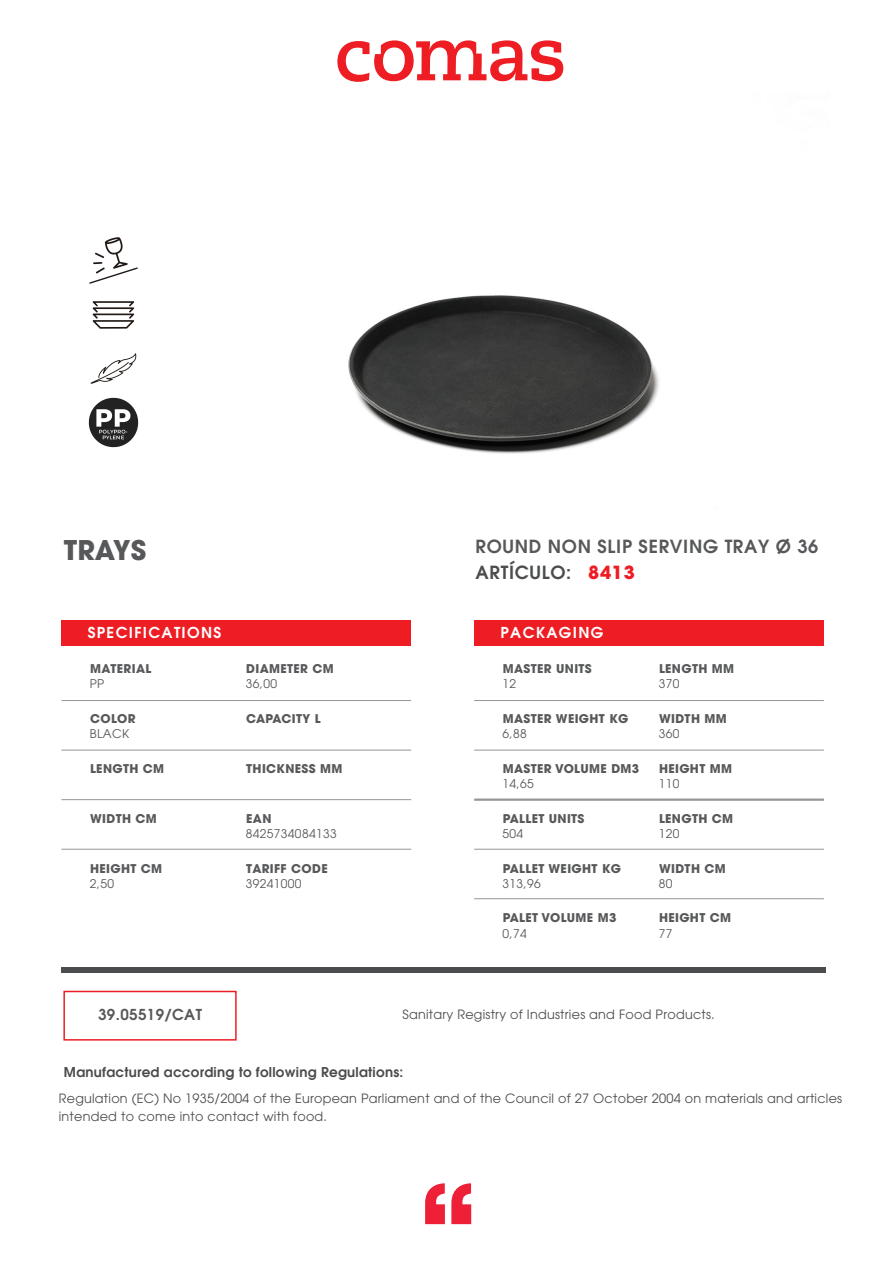
<style>
.page{position:relative;width:893px;height:1263px;background:#fff}
.page>*{position:absolute;margin:0;border:0;box-sizing:border-box;transform-origin:0 0}
.t1{font:700 27px "Avant Garde";color:#57585a}
.t2{font:600 18px/25.7px "Avant Garde";letter-spacing:.04em;color:#57585a}
.t3{font:600 15px "Avant Garde";letter-spacing:.09em;color:#fff}
.t4{font:600 15px "Avant Garde";letter-spacing:.03em;color:#57585a}
.t5{font:600 13.5px "Avant Garde";letter-spacing:.02em;color:#4b4c4d}
.t6{font:12.75px/18px "Avant Garde";letter-spacing:.02em;color:#4b4c4d}
.t7{font:700 12px "Avant Garde";letter-spacing:.03em;color:#57585a}
.t8{font:12px "Avant Garde";letter-spacing:.03em;color:#57585a}
.s1{color:#4b4c4d}
.s2{font-weight:700;color:#ee1d23}
</style>
<div class="page">
<svg style="left:425px;top:1183px;width:20px;height:41px"></svg>
<svg style="left:451px;top:1183px;width:20px;height:41px"></svg>
<svg style="left:337px;top:40px;width:226px;height:42px"></svg>
<div style="left:61px;top:620px;width:350px;height:25px;background:#ee1d23"></div>
<div style="left:61px;top:967px;width:765px;height:6px;background:#4b4c4d"></div>
<hr style="left:61px;top:700px;width:350px;height:1px;background:#939598">
<hr style="left:61px;top:750px;width:350px;height:1px;background:#939598">
<hr style="left:61px;top:799px;width:350px;height:1px;background:#939598">
<hr style="left:61px;top:849px;width:350px;height:1px;background:#939598">
<div style="left:474px;top:620px;width:350px;height:25px;background:#ee1d23"></div>
<hr style="left:474px;top:700px;width:350px;height:1px;background:#939598">
<hr style="left:474px;top:750px;width:350px;height:1px;background:#939598">
<hr style="left:474px;top:798px;width:350px;height:3px;background:#939598">
<hr style="left:474px;top:849px;width:350px;height:1px;background:#939598">
<hr style="left:474px;top:898px;width:350px;height:1px;background:#939598">
<div style="left:63px;top:991px;width:174px;height:49px;border:2px solid #ee1d23"></div>
<img style="left:88px;top:237px;width:51px;height:211px">
<img style="left:348px;top:295px;width:311px;height:159px">
<h1 class="t1" style="left:64px;top:532px;width:84px">TRAYS</h1>
<h2 class="t2" style="left:475px;top:533px;width:344px">ROUND NON SLIP SERVING TRAY Ø 36<br><span class="s1">ARTÍCULO:</span> <span class="s2">8413</span></h2>
<p class="t3" style="left:88px;top:623px;width:135px">SPECIFICATIONS</p>
<p class="t7" style="left:90px;top:661px;width:63px">MATERIAL</p>
<p class="t7" style="left:246px;top:661px;width:89px">DIAMETER CM</p>
<p class="t3" style="left:500px;top:623px;width:104px">PACKAGING</p>
<p class="t7" style="left:503px;top:661px;width:91px">MASTER UNITS</p>
<p class="t7" style="left:659px;top:661px;width:77px">LENGTH MM</p>
<p class="t8" style="left:90px;top:677px;width:16px">PP</p>
<p class="t8" style="left:246px;top:677px;width:33px">36,00</p>
<p class="t8" style="left:502px;top:677px;width:15px">12</p>
<p class="t8" style="left:659px;top:677px;width:22px">370</p>
<p class="t7" style="left:90px;top:711px;width:47px">COLOR</p>
<p class="t7" style="left:246px;top:711px;width:76px">CAPACITY L</p>
<p class="t7" style="left:503px;top:711px;width:127px">MASTER WEIGHT KG</p>
<p class="t7" style="left:659px;top:711px;width:69px">WIDTH MM</p>
<p class="t8" style="left:90px;top:727px;width:41px">BLACK</p>
<p class="t8" style="left:502px;top:727px;width:26px">6,88</p>
<p class="t8" style="left:659px;top:727px;width:22px">360</p>
<p class="t7" style="left:90px;top:761px;width:76px">LENGTH CM</p>
<p class="t7" style="left:246px;top:761px;width:98px">THICKNESS MM</p>
<p class="t7" style="left:503px;top:761px;width:138px">MASTER VOLUME DM3</p>
<p class="t7" style="left:659px;top:761px;width:75px">HEIGHT MM</p>
<p class="t7" style="left:90px;top:810px;width:68px">WIDTH CM</p>
<p class="t7" style="left:246px;top:810px;width:27px">EAN</p>
<p class="t8" style="left:246px;top:826px;width:92px">8425734084133</p>
<p class="t8" style="left:502px;top:777px;width:33px">14,65</p>
<p class="t8" style="left:502px;top:826px;width:22px">504</p>
<p class="t7" style="left:503px;top:810px;width:83px">PALLET UNITS</p>
<p class="t8" style="left:659px;top:777px;width:22px">110</p>
<p class="t7" style="left:659px;top:810px;width:76px">LENGTH CM</p>
<p class="t8" style="left:659px;top:826px;width:22px">120</p>
<p class="t7" style="left:90px;top:860px;width:74px">HEIGHT CM</p>
<p class="t7" style="left:246px;top:860px;width:83px">TARIFF CODE</p>
<p class="t7" style="left:503px;top:860px;width:120px">PALLET WEIGHT KG</p>
<p class="t7" style="left:659px;top:860px;width:68px">WIDTH CM</p>
<p class="t8" style="left:90px;top:876px;width:26px">2,50</p>
<p class="t8" style="left:246px;top:876px;width:57px">39241000</p>
<p class="t8" style="left:502px;top:876px;width:40px">313,96</p>
<p class="t8" style="left:502px;top:926px;width:26px">0,74</p>
<p class="t7" style="left:503px;top:910px;width:115px">PALET VOLUME M3</p>
<p class="t8" style="left:659px;top:876px;width:15px">80</p>
<p class="t7" style="left:659px;top:910px;width:74px">HEIGHT CM</p>
<p class="t8" style="left:659px;top:926px;width:15px">77</p>
<p class="t4" style="left:98px;top:1005px;width:105px">39.05519/CAT</p>
<p class="t6" style="left:402px;top:1006px;width:314px">Sanitary Registry of Industries and Food Products.</p>
<p class="t5" style="left:64px;top:1063px;width:341px">Manufactured according to following Regulations:</p>
<p class="t6" style="left:59px;top:1090px;width:785px">Regulation (EC) No 1935/2004 of the European Parliament and of the Council of 27 October 2004 on materials and articles intended to come into contact with food.</p>
</div>
